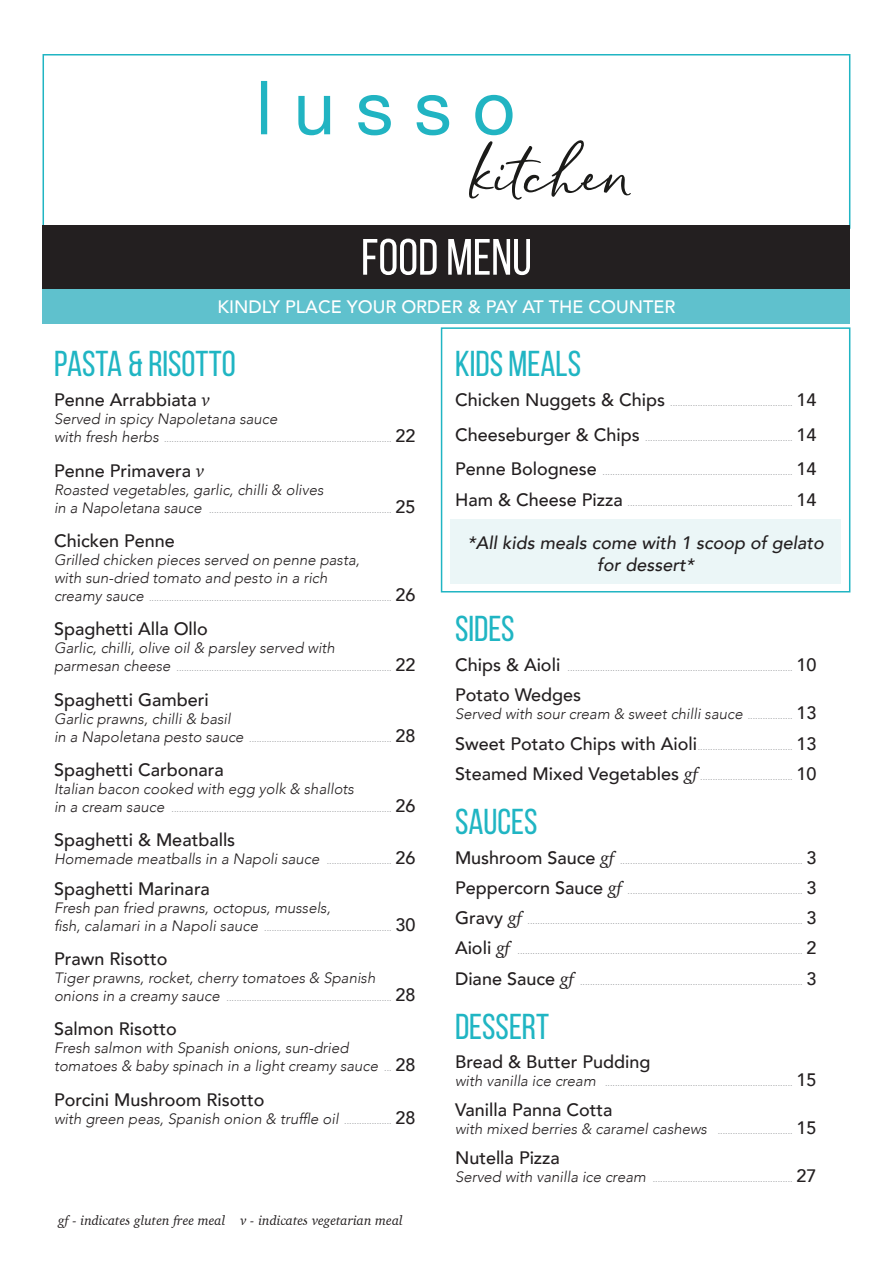
<style>
.page{position:relative;width:893px;height:1263px;background:#fff}
.page>*{position:absolute;margin:0;border:0;box-sizing:border-box;transform-origin:0 0}
.t1{font:51px "Bebas Neue";color:#fff}
.t2{font:36px "Bebas Neue";color:#20b5c3}
.t3{font:500 18px "Avenir";color:#231f20}
.t4{font:italic 500 18px/21.6px "Avenir";color:#231f20;text-align:center}
.t5{font:500 18px "Avenir";color:#fff}
.t6{font:italic 300 15px/18px "Avenir";color:#231f20}
.t7{font:italic 13.5px "Charter";color:#231f20}
.t8{font:9px "Avenir";color:#939598}
.s1{font-family:"Charter";font-weight:400;font-style:italic}
.s2{font-weight:300;font-style:italic;font-size:15px;color:#231f20}
.s3{font-weight:500;font-size:18px;color:#231f20}
.s4{font-weight:400;font-style:normal;font-size:9px;color:#939598}
.s5{font-weight:500;font-style:normal;font-size:18px}
.s6{font-family:"Charter";font-style:italic;font-size:18px;color:#231f20}
</style>
<div class="page">
<svg style="left:261px;top:81px;width:370px;height:119px"></svg>
<div style="left:43px;top:54px;width:807px;height:175px;border:2px solid #20b5c3"></div>
<div style="left:43px;top:225px;width:807px;height:64px;background:#231f20"></div>
<div style="left:43px;top:289px;width:807px;height:34px;background:#5fc1cd"></div>
<div style="left:441px;top:327px;width:409px;height:265px;border:2px solid #20b5c3"></div>
<div style="left:450px;top:519px;width:391px;height:65px;background:#ebf6f7"></div>
<p class="t1" style="left:361px;top:229px;width:172px">FOOD MENU</p>
<p class="t5" style="left:218px;top:291px;width:459px">KINDLY PLACE YOUR ORDER &amp; PAY AT THE COUNTER</p>
<p class="t2" style="left:54px;top:344px;width:183px">PASTA &amp; RISOTTO</p>
<p class="t3" style="left:54px;top:384px;width:157px">Penne Arrabbiata <span class="s1">v</span></p>
<p class="t6" style="left:54px;top:410px;width:225px">Served in spicy Napoletana sauce</p>
<p class="t8" style="left:54px;top:434px;width:363px"><span class="s2">with fresh herbs</span> ........................................................................................... <span class="s3">22</span></p>
<p class="t3" style="left:54px;top:455px;width:152px">Penne Primavera <span class="s1">v</span></p>
<p class="t6" style="left:54px;top:480px;width:271px">Roasted vegetables, garlic, chilli &amp; olives</p>
<p class="t8" style="left:54px;top:504px;width:363px"><span class="s2">in a Napoletana sauce</span> ......................................................................... <span class="s3">25</span></p>
<p class="t3" style="left:54px;top:525px;width:122px">Chicken Penne</p>
<p class="t6" style="left:54px;top:551px;width:307px">Grilled chicken pieces served on penne pasta, with sun-dried tomato and pesto in a rich</p>
<p class="t8" style="left:54px;top:592px;width:363px"><span class="s2">creamy sauce</span> ................................................................................................. <span class="s3">26</span></p>
<p class="t3" style="left:54px;top:613px;width:155px">Spaghetti Alla Ollo</p>
<p class="t6" style="left:54px;top:639px;width:282px">Garlic, chilli, olive oil &amp; parsley served with</p>
<p class="t8" style="left:54px;top:663px;width:363px"><span class="s2">parmesan cheese</span> ...................................................................................... <span class="s3">22</span></p>
<p class="t3" style="left:54px;top:684px;width:156px">Spaghetti Gamberi</p>
<p class="t6" style="left:54px;top:709px;width:178px">Garlic prawns, chilli &amp; basil</p>
<p class="t8" style="left:54px;top:733px;width:363px"><span class="s2">in a Napoletana pesto sauce</span> ......................................................... <span class="s3">28</span></p>
<p class="t3" style="left:54px;top:754px;width:171px">Spaghetti Carbonara</p>
<p class="t6" style="left:54px;top:780px;width:301px">Italian bacon cooked with egg yolk &amp; shallots</p>
<p class="t8" style="left:54px;top:804px;width:363px"><span class="s2">in a cream sauce</span> ........................................................................................ <span class="s3">26</span></p>
<p class="t3" style="left:54px;top:824px;width:183px">Spaghetti &amp; Meatballs</p>
<p class="t6" style="left:54px;top:850px;width:363px">Homemade meatballs in a Napoli sauce <span class="s4">..........................</span> <span class="s5">26</span></p>
<p class="t3" style="left:54px;top:873px;width:157px">Spaghetti Marinara</p>
<p class="t6" style="left:54px;top:898px;width:278px">Fresh pan fried prawns, octopus, mussels,</p>
<p class="t8" style="left:54px;top:922px;width:363px"><span class="s2">fish, calamari in a Napoli sauce</span> ................................................... <span class="s3">30</span></p>
<p class="t3" style="left:54px;top:943px;width:115px">Prawn Risotto</p>
<p class="t6" style="left:54px;top:969px;width:323px">Tiger prawns, rocket, cherry tomatoes &amp; Spanish</p>
<p class="t8" style="left:54px;top:992px;width:363px"><span class="s2">onions in a creamy sauce</span> .................................................................. <span class="s3">28</span></p>
<p class="t3" style="left:54px;top:1013px;width:124px">Salmon Risotto</p>
<p class="t6" style="left:54px;top:1039px;width:363px">Fresh salmon with Spanish onions, sun-dried tomatoes &amp; baby spinach in a light creamy sauce <span class="s4">...</span> <span class="s5">28</span></p>
<p class="t3" style="left:54px;top:1084px;width:212px">Porcini Mushroom Risotto</p>
<p class="t6" style="left:54px;top:1109px;width:363px">with green peas, Spanish onion &amp; truffle oil <span class="s4">...................</span> <span class="s5">28</span></p>
<p class="t7" style="left:58px;top:1209px;width:346px">gf - indicates gluten free meal v - indicates vegetarian meal</p>
<p class="t2" style="left:455px;top:344px;width:128px">KIDS MEALS</p>
<p class="t8" style="left:455px;top:398px;width:363px"><span class="s3">Chicken Nuggets &amp; Chips</span> ................................................. <span class="s3">14</span></p>
<p class="t8" style="left:455px;top:432px;width:363px"><span class="s3">Cheeseburger &amp; Chips</span> ........................................................... <span class="s3">14</span></p>
<p class="t8" style="left:455px;top:466px;width:363px"><span class="s3">Penne Bolognese</span> ............................................................................ <span class="s3">14</span></p>
<p class="t8" style="left:455px;top:497px;width:363px"><span class="s3">Ham &amp; Cheese Pizza</span> .................................................................. <span class="s3">14</span></p>
<p class="t4" style="left:467px;top:532px;width:358px">*All kids meals come with 1 scoop of gelato for dessert*</p>
<p class="t2" style="left:455px;top:609px;width:61px">SIDES</p>
<p class="t8" style="left:455px;top:663px;width:363px"><span class="s3">Chips &amp; Aioli</span> .......................................................................................... <span class="s3">10</span></p>
<p class="t3" style="left:455px;top:679px;width:128px">Potato Wedges</p>
<p class="t6" style="left:455px;top:705px;width:363px">Served with sour cream &amp; sweet chilli sauce <span class="s4">..................</span> <span class="s5">13</span></p>
<p class="t8" style="left:455px;top:741px;width:363px"><span class="s3">Sweet Potato Chips with Aioli</span>...................................... <span class="s3">13</span></p>
<p class="t8" style="left:455px;top:771px;width:363px"><span class="s3">Steamed Mixed Vegetables</span> <span class="s6">gf</span>..................................... <span class="s3">10</span></p>
<p class="t2" style="left:455px;top:802px;width:84px">SAUCES</p>
<p class="t8" style="left:455px;top:856px;width:363px"><span class="s3">Mushroom Sauce</span> <span class="s6">gf</span> ......................................................................... <span class="s3">3</span></p>
<p class="t8" style="left:455px;top:886px;width:363px"><span class="s3">Peppercorn Sauce</span> <span class="s6">gf</span> ...................................................................... <span class="s3">3</span></p>
<p class="t8" style="left:455px;top:916px;width:363px"><span class="s3">Gravy</span> <span class="s6">gf</span> .............................................................................................................. <span class="s3">3</span></p>
<p class="t8" style="left:455px;top:946px;width:363px"><span class="s3">Aioli</span> <span class="s6">gf</span> .................................................................................................................. <span class="s3">2</span></p>
<p class="t8" style="left:455px;top:976px;width:363px"><span class="s3">Diane Sauce</span> <span class="s6">gf</span> ......................................................................................... <span class="s3">3</span></p>
<p class="t2" style="left:455px;top:1007px;width:96px">DESSERT</p>
<p class="t3" style="left:455px;top:1046px;width:197px">Bread &amp; Butter Pudding</p>
<p class="t8" style="left:455px;top:1078px;width:363px"><span class="s2">with vanilla ice cream</span> ........................................................................... <span class="s3">15</span></p>
<p class="t3" style="left:455px;top:1094px;width:159px">Vanilla Panna Cotta</p>
<p class="t6" style="left:455px;top:1120px;width:363px">with mixed berries &amp; caramel cashews <span class="s4">..............................</span> <span class="s5">15</span></p>
<p class="t3" style="left:455px;top:1142px;width:106px">Nutella Pizza</p>
<p class="t8" style="left:455px;top:1174px;width:363px"><span class="s2">Served with vanilla ice cream</span> ........................................................ <span class="s3">27</span></p>
</div>
